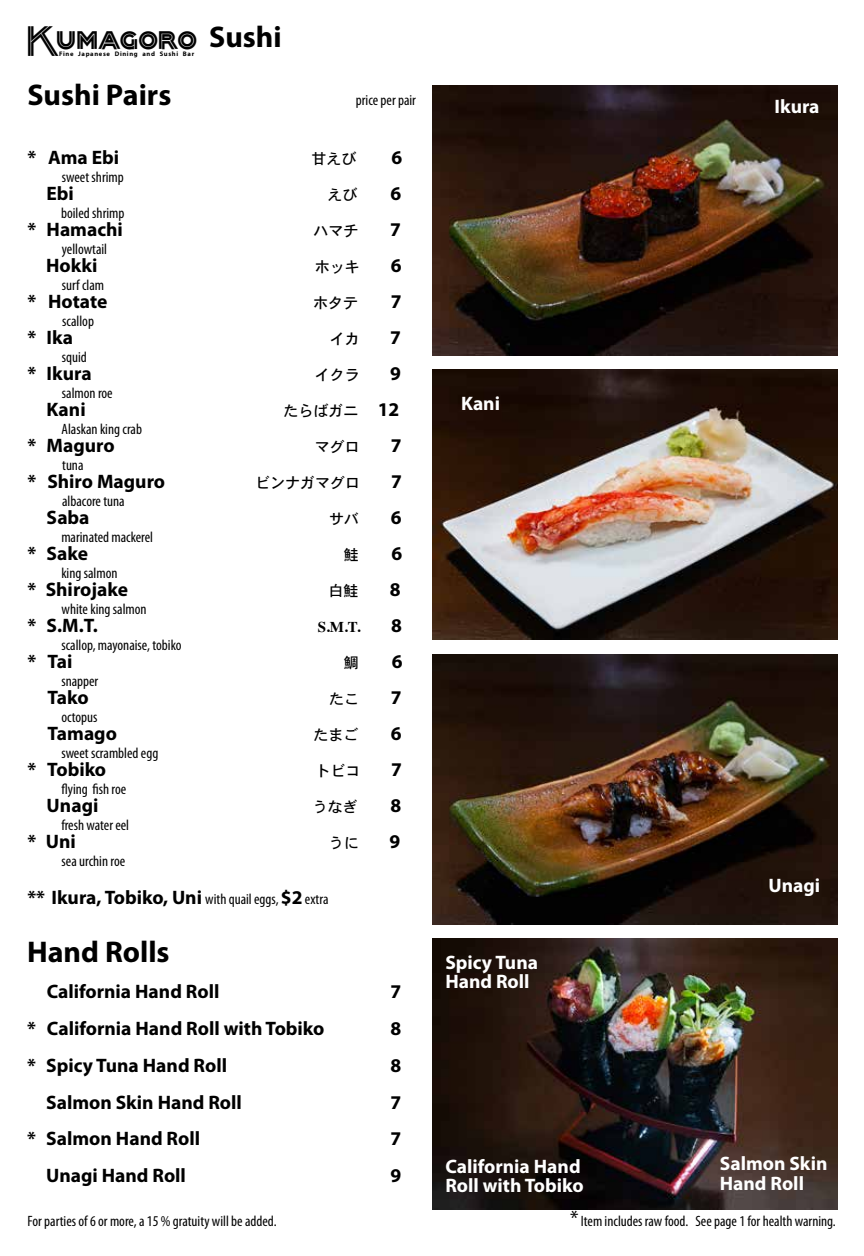
<style>
.page{position:relative;width:864px;height:1256px;background:#fff}
.page>*{position:absolute;margin:0;border:0;box-sizing:border-box;transform-origin:0 0}
.t1{font:31.65px "Packard Clipper NF";letter-spacing:.01em;color:#000}
.t2{font:700 30px "Myriad Pro";color:#000}
.t3{font:700 19.5px "Myriad Pro";color:#000}
.t4{font:700 19.5px/18.8px "Myriad Pro";color:#fff}
.t5{font:condensed 15px "Myriad Pro";color:#000}
.t6{font:15px "Osaka";color:#000}
.t7{font:700 15px "Times";color:#000}
.t8{font:700 6.6px "Myriad Pro";letter-spacing:.1em;color:#000}
.s1{font-family:"Myriad Pro";font-weight:700;font-size:19.5px}
.s2{font-weight:400;font-stretch:condensed;font-size:15px}
.s3{font-size:22.5px}
</style>
<div class="page">
<img style="left:433px;top:85px;width:404px;height:270px">
<img style="left:433px;top:370px;width:404px;height:270px">
<img style="left:432px;top:654px;width:405px;height:270px">
<img style="left:433px;top:939px;width:404px;height:270px">
<h1 class="t1" style="left:27px;top:20px;width:171px">Kumagoro</h1>
<p class="t8" style="left:59px;top:50px;width:137px">Fine Japanese Dining and Sushi Bar</p>
<h2 class="t2" style="left:209px;top:18px;width:74px">Sushi</h2>
<h2 class="t2" style="left:27px;top:76px;width:145px">Sushi Pairs</h2>
<p class="t5" style="left:356px;top:91px;width:62px">price per pair</p>
<h3 class="t3" style="left:27px;top:144px;width:93px">* Ama Ebi</h3>
<p class="t6" style="left:312px;top:149px;width:46px">甘えび</p>
<h3 class="t3" style="left:392px;top:144px;width:12px">6</h3>
<p class="t5" style="left:62px;top:168px;width:63px">sweet shrimp</p>
<h3 class="t3" style="left:46px;top:180px;width:29px">Ebi</h3>
<p class="t6" style="left:327px;top:185px;width:31px">えび</p>
<h3 class="t3" style="left:390px;top:180px;width:12px">6</h3>
<p class="t5" style="left:61px;top:204px;width:65px">boiled shrimp</p>
<h3 class="t3" style="left:27px;top:216px;width:97px">* Hamachi</h3>
<p class="t6" style="left:314px;top:221px;width:46px">ハマチ</p>
<h3 class="t3" style="left:390px;top:216px;width:12px">7</h3>
<p class="t5" style="left:62px;top:240px;width:47px">yellowtail</p>
<h3 class="t3" style="left:46px;top:252px;width:53px">Hokki</h3>
<p class="t6" style="left:315px;top:257px;width:46px">ホッキ</p>
<h3 class="t3" style="left:391px;top:252px;width:12px">6</h3>
<p class="t5" style="left:62px;top:276px;width:44px">surf clam</p>
<h3 class="t3" style="left:27px;top:288px;width:81px">* Hotate</h3>
<p class="t6" style="left:313px;top:293px;width:46px">ホタテ</p>
<h3 class="t3" style="left:391px;top:288px;width:12px">7</h3>
<p class="t5" style="left:62px;top:312px;width:33px">scallop</p>
<h3 class="t3" style="left:27px;top:324px;width:47px">* Ika</h3>
<p class="t6" style="left:330px;top:329px;width:31px">イカ</p>
<h3 class="t3" style="left:390px;top:324px;width:12px">7</h3>
<p class="t5" style="left:62px;top:348px;width:27px">squid</p>
<h3 class="t3" style="left:27px;top:360px;width:66px">* Ikura</h3>
<p class="t6" style="left:315px;top:365px;width:46px">イクラ</p>
<h3 class="t3" style="left:390px;top:360px;width:12px">9</h3>
<p class="t5" style="left:62px;top:384px;width:52px">salmon roe</p>
<h3 class="t3" style="left:47px;top:396px;width:41px">Kani</h3>
<p class="t6" style="left:284px;top:401px;width:117px">たらばガニ <span class="s1">12</span></p>
<p class="t5" style="left:62px;top:420px;width:82px">Alaskan king crab</p>
<h3 class="t3" style="left:27px;top:432px;width:89px">* Maguro</h3>
<p class="t6" style="left:315px;top:437px;width:46px">マグロ</p>
<h3 class="t3" style="left:391px;top:432px;width:12px">7</h3>
<p class="t5" style="left:62px;top:456px;width:23px">tuna</p>
<h3 class="t3" style="left:27px;top:468px;width:139px">* Shiro Maguro</h3>
<p class="t6" style="left:255px;top:473px;width:106px">ビンナガマグロ</p>
<h3 class="t3" style="left:391px;top:468px;width:12px">7</h3>
<p class="t5" style="left:62px;top:492px;width:64px">albacore tuna</p>
<h3 class="t3" style="left:47px;top:504px;width:44px">Saba</h3>
<p class="t6" style="left:329px;top:509px;width:31px">サバ</p>
<h3 class="t3" style="left:391px;top:504px;width:12px">6</h3>
<p class="t5" style="left:61px;top:528px;width:93px">marinated mackerel</p>
<h3 class="t3" style="left:27px;top:540px;width:62px">* Sake</h3>
<p class="t6" style="left:344px;top:545px;width:16px">鮭</p>
<h3 class="t3" style="left:391px;top:540px;width:12px">6</h3>
<p class="t5" style="left:61px;top:564px;width:58px">king salmon</p>
<h3 class="t3" style="left:27px;top:576px;width:102px">* Shirojake</h3>
<p class="t6" style="left:328px;top:581px;width:31px">白鮭</p>
<h3 class="t3" style="left:390px;top:576px;width:12px">8</h3>
<p class="t5" style="left:62px;top:600px;width:87px">white king salmon</p>
<h3 class="t3" style="left:27px;top:612px;width:72px">* S.M.T.</h3>
<p class="t7" style="left:318px;top:612px;width:44px">S.M.T.</p>
<h3 class="t3" style="left:391px;top:612px;width:12px">8</h3>
<p class="t5" style="left:61px;top:636px;width:122px">scallop, mayonaise, tobiko</p>
<h3 class="t3" style="left:27px;top:648px;width:47px">* Tai</h3>
<p class="t6" style="left:344px;top:653px;width:16px">鯛</p>
<h3 class="t3" style="left:392px;top:648px;width:12px">6</h3>
<p class="t5" style="left:61px;top:672px;width:39px">snapper</p>
<h3 class="t3" style="left:48px;top:684px;width:43px">Tako</h3>
<p class="t6" style="left:329px;top:689px;width:31px">たこ</p>
<h3 class="t3" style="left:391px;top:684px;width:12px">7</h3>
<p class="t5" style="left:61px;top:708px;width:38px">octopus</p>
<h3 class="t3" style="left:48px;top:720px;width:71px">Tamago</h3>
<p class="t6" style="left:313px;top:725px;width:46px">たまご</p>
<h3 class="t3" style="left:391px;top:720px;width:12px">6</h3>
<p class="t5" style="left:61px;top:744px;width:99px">sweet scrambled egg</p>
<h3 class="t3" style="left:27px;top:756px;width:80px">* Tobiko</h3>
<p class="t6" style="left:315px;top:761px;width:46px">トビコ</p>
<h3 class="t3" style="left:391px;top:756px;width:12px">7</h3>
<p class="t5" style="left:62px;top:780px;width:66px">flying fish roe</p>
<h3 class="t3" style="left:47px;top:792px;width:53px">Unagi</h3>
<p class="t6" style="left:313px;top:797px;width:46px">うなぎ</p>
<h3 class="t3" style="left:390px;top:792px;width:12px">8</h3>
<p class="t5" style="left:61px;top:816px;width:69px">fresh water eel</p>
<h3 class="t3" style="left:27px;top:828px;width:50px">* Uni</h3>
<p class="t6" style="left:329px;top:833px;width:31px">うに</p>
<h3 class="t3" style="left:389px;top:828px;width:12px">9</h3>
<p class="t5" style="left:62px;top:852px;width:65px">sea urchin roe</p>
<h3 class="t3" style="left:27px;top:884px;width:303px">** Ikura, Tobiko, Uni <span class="s2">with quail eggs,</span> $2 <span class="s2">extra</span></h3>
<h2 class="t2" style="left:27px;top:932px;width:144px">Hand Rolls</h2>
<h3 class="t3" style="left:47px;top:979px;width:174px">California Hand Roll</h3>
<h3 class="t3" style="left:390px;top:979px;width:12px">7</h3>
<h3 class="t3" style="left:27px;top:1015px;width:299px">* California Hand Roll with Tobiko</h3>
<h3 class="t3" style="left:390px;top:1015px;width:12px">8</h3>
<h3 class="t3" style="left:27px;top:1052px;width:202px">* Spicy Tuna Hand Roll</h3>
<h3 class="t3" style="left:390px;top:1052px;width:12px">8</h3>
<h3 class="t3" style="left:46px;top:1089px;width:197px">Salmon Skin Hand Roll</h3>
<h3 class="t3" style="left:390px;top:1089px;width:12px">7</h3>
<h3 class="t3" style="left:27px;top:1126px;width:175px">* Salmon Hand Roll</h3>
<h3 class="t3" style="left:390px;top:1126px;width:12px">7</h3>
<h3 class="t3" style="left:46px;top:1162px;width:141px">Unagi Hand Roll</h3>
<h3 class="t3" style="left:390px;top:1162px;width:12px">9</h3>
<h3 class="t4" style="left:461px;top:393px;width:41px">Kani</h3>
<h3 class="t4" style="left:445px;top:952px;width:94px">Spicy Tuna<br>Hand Roll</h3>
<h3 class="t4" style="left:775px;top:97px;width:47px">Ikura</h3>
<h3 class="t4" style="left:769px;top:875px;width:53px">Unagi</h3>
<h3 class="t4" style="left:445px;top:1156px;width:140px">California Hand<br>Roll with Tobiko</h3>
<h3 class="t4" style="left:720px;top:1152px;width:109px;line-height:20.2px">Salmon Skin<br>Hand Roll</h3>
<p class="t5" style="left:28px;top:1211px;width:250px">For parties of 6 or more, a 15 % gratuity will be added.</p>
<p class="t5" style="left:570px;top:1211px;width:267px"><span class="s3">*</span> Item includes raw food. See page 1 for health warning.</p>
</div>
